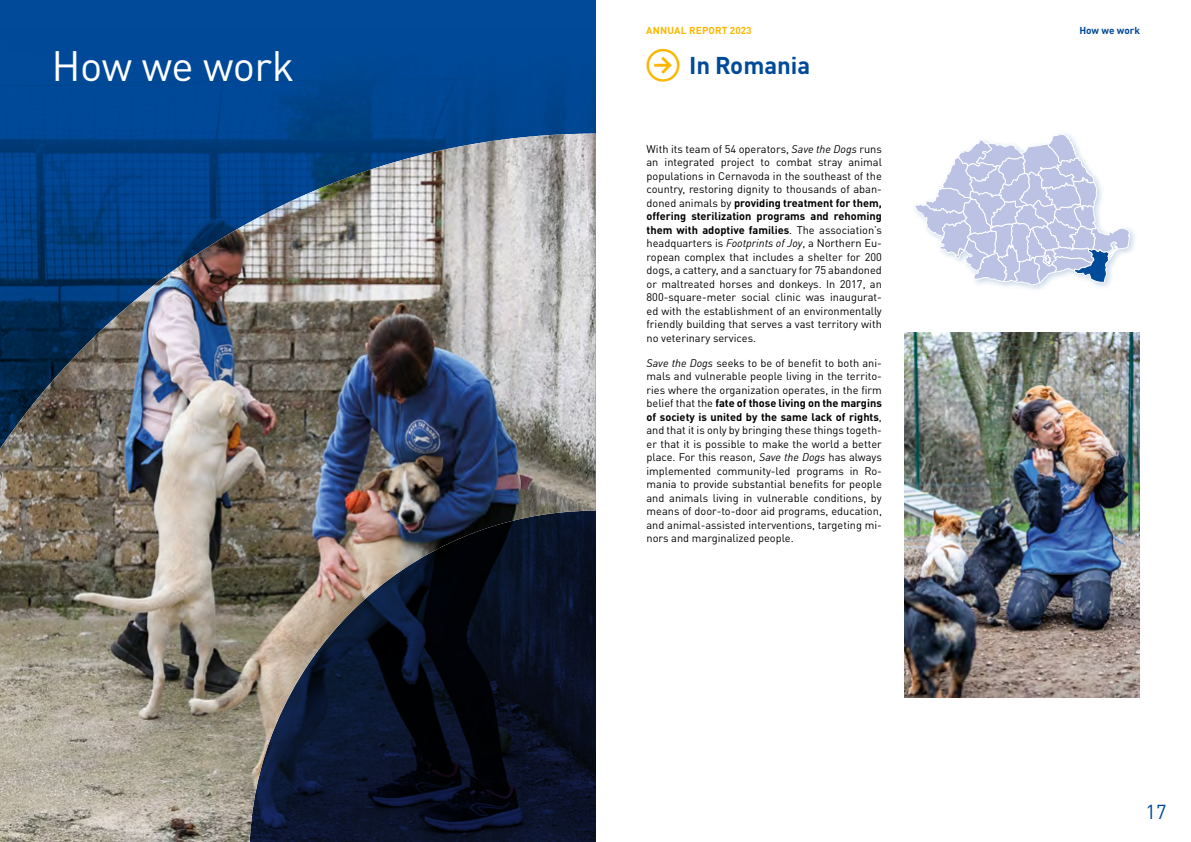
<style>
.page{position:relative;width:1191px;height:842px;background:#fff}
.page>*{position:absolute;margin:0;border:0;box-sizing:border-box;transform-origin:0 0}
.t1{font:42px "DIN Pro";letter-spacing:-.015em;color:#fff}
.t2{font:700 24px "DIN Pro";color:#004a9a}
.t3{font:20px "DIN Pro";color:#004a9a}
.t4{font:11px/13.5px "DIN Pro";color:#000;text-align:justify}
.t5{font:700 10px "DIN Pro";letter-spacing:.02em;color:#fab600}
.t6{font:700 10px "DIN Pro";letter-spacing:-.005em;color:#004a9a}
.s1{font-style:italic}
.s2{font-weight:700}
</style>
<div class="page">
<div style="left:0;top:0;width:595px;height:842px;background:#004999"></div>
<img style="left:35px;top:73px;width:560px;height:61px">
<img style="left:0;top:134px;width:595px;height:708px">
<svg style="left:915px;top:134px;width:216px;height:156px"></svg>
<img style="left:904px;top:333px;width:236px;height:364px">
<p class="t5" style="left:646px;top:22px;width:107px">ANNUAL REPORT 2023</p>
<p class="t6" style="left:1079px;top:22px;width:62px">How we work</p>
<h1 class="t1" style="left:51px;top:33px;width:244px">How we work</h1>
<h2 class="t2" style="left:689px;top:46px;width:123px">In Romania</h2>
<p class="t4" style="left:646px;top:141px;width:237px">With its team of 54 operators, <span class="s1">Save the Dogs</span> runs an integrated project to combat stray animal populations in Cernavoda in the southeast of the country, restoring dignity to thousands of aban&shy;doned animals by <span class="s2">providing treatment for them, offering sterilization programs and rehoming them with adoptive families</span>. The association’s headquarters is <span class="s1">Footprints of Joy</span>, a Northern Eu&shy;ropean complex that includes a shelter for 200 dogs, a cattery, and a sanctuary for 75 abandoned or maltreated horses and donkeys. In 2017, an 800-square-meter social clinic was inaugurat&shy;ed with the establishment of an environmentally friendly building that serves a vast territory with no veterinary services.</p>
<p class="t4" style="left:646px;top:355px;width:237px"><span class="s1">Save the Dogs</span> seeks to be of benefit to both ani&shy;mals and vulnerable people living in the territo&shy;ries where the organization operates, in the firm belief that the <span class="s2">fate of those living on the margins of society is united by the same lack of rights</span>, and that it is only by bringing these things togeth&shy;er that it is possible to make the world a better place. For this reason, <span class="s1">Save the Dogs</span> has always implemented community-led programs in Ro&shy;mania to provide substantial benefits for people and animals living in vulnerable conditions, by means of door-to-door aid programs, education, and animal-assisted interventions, targeting mi&shy;nors and marginalized people.</p>
<h3 class="t3" style="left:1145px;top:796px;width:22px">17</h3>
</div>
